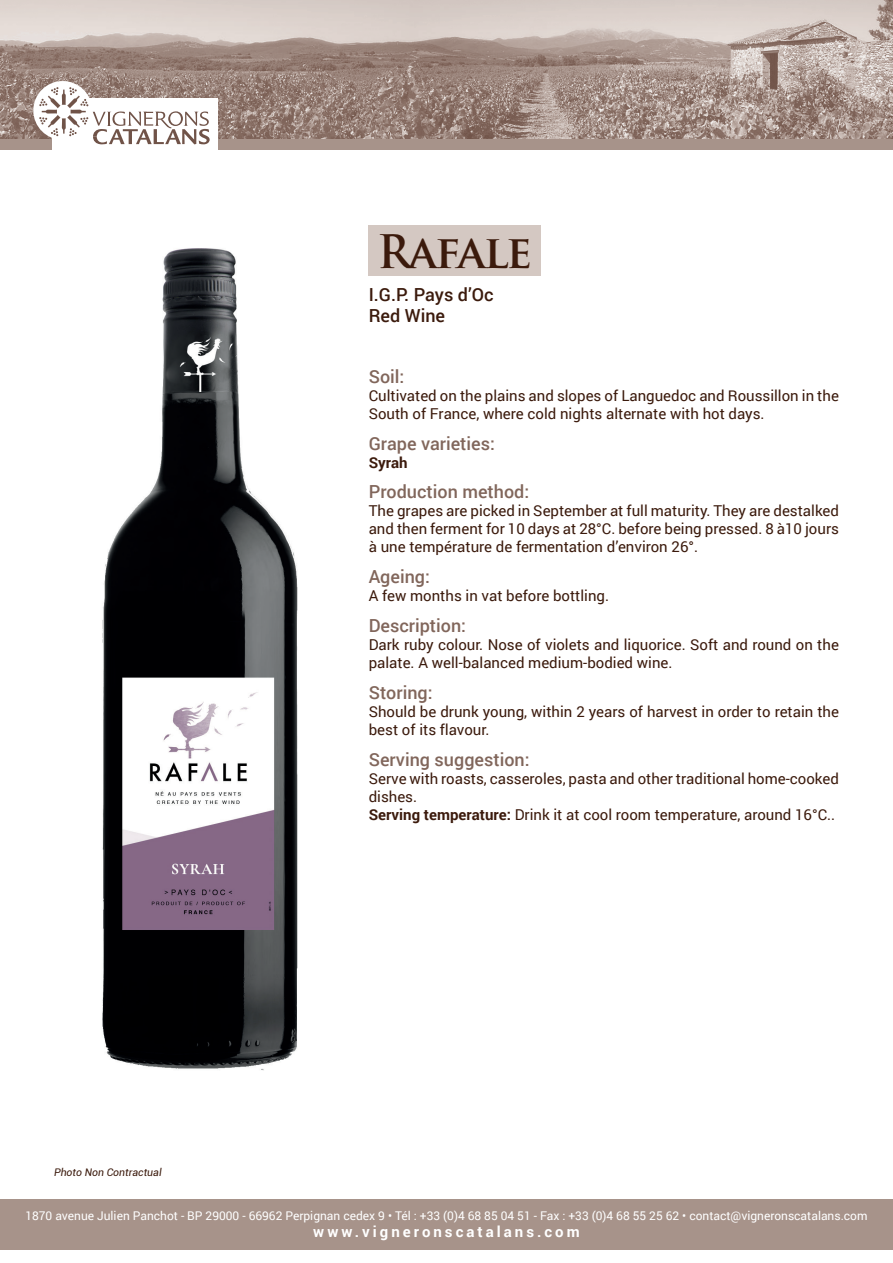
<style>
.page{position:relative;width:893px;height:1263px;background:#fff}
.page>*{position:absolute;margin:0;border:0;box-sizing:border-box;transform-origin:0 0}
.t1{font:700 45px "Trajan Pro";letter-spacing:-.05em;color:#3b1a0c}
.t2{font:500 18px "Roboto";color:#81665b}
.t3{font:500 18px/21px "Roboto";color:#3b1a0c}
.t4{font:15px/18px "Roboto";color:#3b1a0c}
.t5{font:700 15px "Roboto";letter-spacing:.2em;color:#fff}
.t6{font:700 15px "Roboto";color:#3b1a0c}
.t7{font:12px "Roboto";color:#fff}
.t8{font:italic 10.5px "Roboto";color:#3b1a0c}
.s1{font-weight:700}
</style>
<div class="page">
<div style="left:0;top:125px;width:893px;height:25px;background:#a7938a"></div>
<img style="left:0;top:0;width:893px;height:138px">
<div style="left:52px;top:99px;width:166px;height:52px;background:#fff"></div>
<div style="left:33px;top:81px;width:59px;height:59px;background:#fff;border-radius:50%"></div>
<svg style="left:39px;top:87px;width:171px;height:57px"></svg>
<div style="left:0;top:1199px;width:893px;height:50px;background:#a7938a"></div>
<img style="left:102px;top:248px;width:196px;height:823px">
<div style="left:369px;top:225px;width:172px;height:51px;background:#d4c8c2"></div>
<h1 class="t1" style="left:377px;top:223px;width:156px">Rafale</h1>
<p class="t3" style="left:369px;top:284px;width:126px">I.G.P. Pays d’Oc<br>Red Wine</p>
<p class="t8" style="left:54px;top:1165px;width:109px">Photo Non Contractual</p>
<p class="t2" style="left:369px;top:364px;width:37px">Soil:</p>
<p class="t4" style="left:369px;top:386px;width:472px">Cultivated on the plains and slopes of Languedoc and Roussillon in the<br>South of France, where cold nights alternate with hot days.</p>
<p class="t2" style="left:369px;top:431px;width:128px">Grape varieties:</p>
<p class="t6" style="left:369px;top:452px;width:40px">Syrah</p>
<p class="t2" style="left:369px;top:479px;width:162px">Production method:</p>
<p class="t4" style="left:369px;top:501px;width:472px;text-align:justify">The grapes are picked in September at full maturity. They are destalked and then ferment for 10 days at 28°C. before being pressed. 8 à10 jours à une température de fermentation d’environ 26°.</p>
<p class="t2" style="left:369px;top:564px;width:63px">Ageing:</p>
<p class="t4" style="left:369px;top:586px;width:242px">A few months in vat before bottling.</p>
<p class="t2" style="left:369px;top:613px;width:99px">Description:</p>
<p class="t4" style="left:369px;top:635px;width:472px">Dark ruby colour. Nose of violets and liquorice. Soft and round on the palate. A well-balanced medium-bodied wine.</p>
<p class="t2" style="left:369px;top:680px;width:65px">Storing:</p>
<p class="t4" style="left:369px;top:702px;width:472px">Should be drunk young, within 2 years of harvest in order to retain the best of its flavour.</p>
<p class="t2" style="left:369px;top:746px;width:162px">Serving suggestion:</p>
<p class="t4" style="left:369px;top:769px;width:472px">Serve with roasts, casseroles, pasta and other traditional home-cooked dishes.<br><span class="s1">Serving temperature:</span> Drink it at cool room temperature, around 16°C..</p>
<p class="t7" style="left:25px;top:1207px;width:844px">1870 avenue Julien Panchot - BP 29000 - 66962 Perpignan cedex 9 • Tél : +33 (0)4 68 85 04 51 - Fax : +33 (0)4 68 55 25 62 • contact@vigneronscatalans.com</p>
<p class="t5" style="left:313px;top:1221px;width:268px">www.vigneronscatalans.com</p>
</div>
